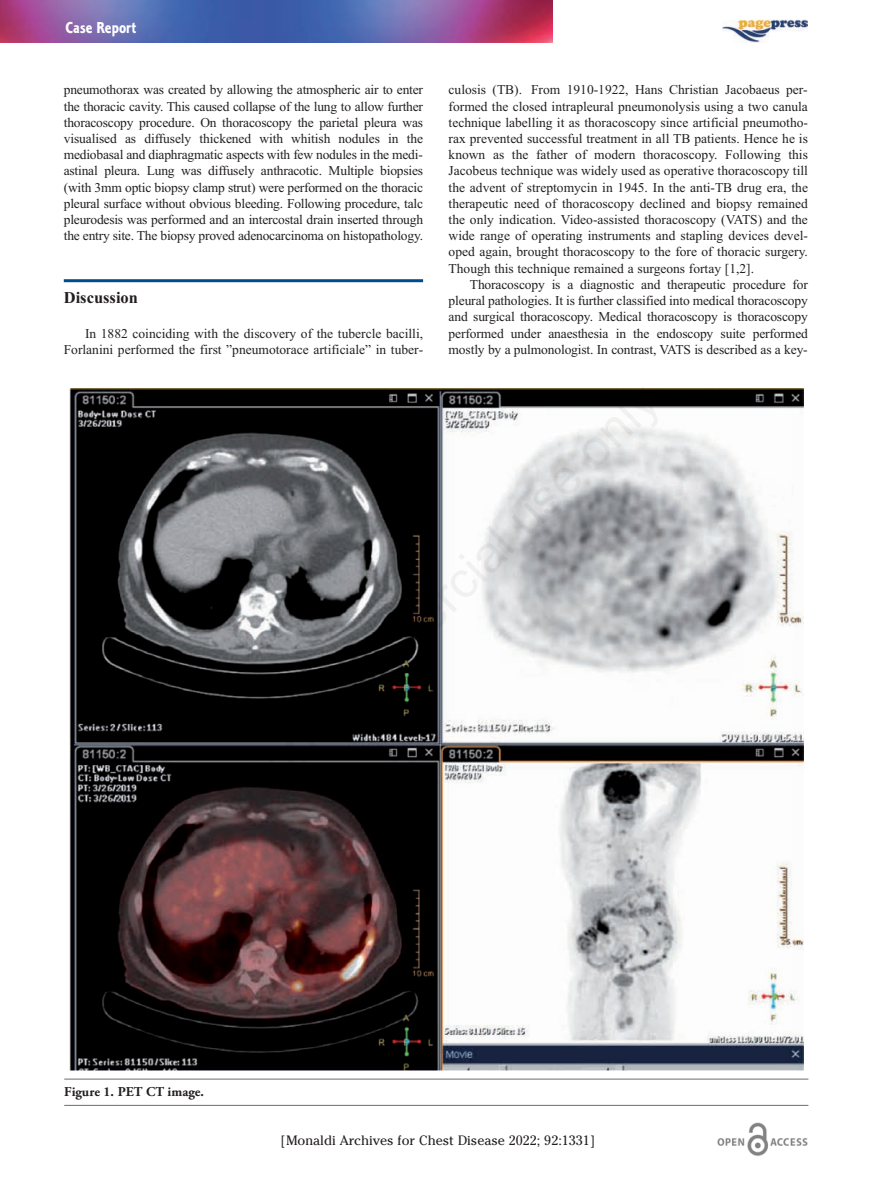
<style>
.page{position:relative;width:893px;height:1191px;background:#fff}
.page>*{position:absolute;margin:0;border:0;box-sizing:border-box;transform-origin:0 0}
.t1{font:700 16.5px "Times New Roman";color:#231f20}
.t2{font:16.5px "Corinthian Bold Condensed Plain";color:#fff}
.t3{font:13.5px/16.2px "Times New Roman";color:#231f20;text-align:justify}
.t4{font:13.5px "Cheltenham";color:#231f20}
.t5{font:700 13.5px "Adobe Garamond Pro";color:#231f20}
</style>
<div class="page">
<img style="left:0;top:0;width:553px;height:43px">
<hr style="left:64px;top:279px;width:359px;height:3px;background:#004c8a">
<img style="left:717px;top:1123px;width:91px;height:33px">
<img style="left:723px;top:19px;width:84px;height:24px">
<img style="left:69px;top:389px;width:735px;height:681px">
<hr style="left:64px;top:1078px;width:744px;height:1px;background:#6c6d70">
<hr style="left:64px;top:1105px;width:744px;height:1px;background:#6c6d70">
<p class="t2" style="left:66px;top:22px;width:72px">Case Report</p>
<p class="t3" style="left:64px;top:82px;width:361px">pneumothorax was created by allowing the atmospheric air to enter the thoracic cavity. This caused collapse of the lung to allow further thoracoscopy procedure. On thoracoscopy the parietal pleura was visualised as diffusely thickened with whitish nodules in the mediobasal and diaphragmatic aspects with few nodules in the medi&shy;astinal pleura. Lung was diffusely anthracotic. Multiple biopsies (with 3mm optic biopsy clamp strut) were performed on the thoracic pleural surface without obvious bleeding. Following procedure, talc pleurodesis was performed and an intercostal drain inserted through the entry site. The biopsy proved adenocarcinoma on histopathology.</p>
<p class="t1" style="left:64px;top:288px;width:76px">Discussion</p>
<p class="t3" style="left:64px;top:325px;width:361px;text-align:right">In 1882 coinciding with the discovery of the tubercle bacilli,<br>Forlanini performed the first ”pneumotorace artificiale” in tuber-</p>
<p class="t3" style="left:449px;top:82px;width:361px">culosis (TB). From 1910-1922, Hans Christian Jacobaeus per&shy;formed the closed intrapleural pneumonolysis using a two canula technique labelling it as thoracoscopy since artificial pneumotho&shy;rax prevented successful treatment in all TB patients. Hence he is known as the father of modern thoracoscopy. Following this Jacobeus technique was widely used as operative thoracoscopy till the advent of streptomycin in 1945. In the anti-TB drug era, the therapeutic need of thoracoscopy declined and biopsy remained the only indication. Video-assisted thoracoscopy (VATS) and the wide range of operating instruments and stapling devices devel&shy;oped again, brought thoracoscopy to the fore of thoracic surgery.<br>Though this technique remained a surgeons fortay [1,2].</p>
<p class="t3" style="left:449px;top:276px;width:361px;text-indent:21px">Thoracoscopy is a diagnostic and therapeutic procedure for pleural pathologies. It is further classified into medical thoracoscopy and surgical thoracoscopy. Medical thoracoscopy is thoracoscopy performed under anaesthesia in the endoscopy suite performed mostly by a pulmonologist. In contrast, VATS is described as a key-</p>
<p class="t5" style="left:64px;top:1086px;width:141px">Figure 1. PET CT image.</p>
<p class="t4" style="left:281px;top:1132px;width:316px">[Monaldi Archives for Chest Disease 2022; 92:1331]</p>
</div>
